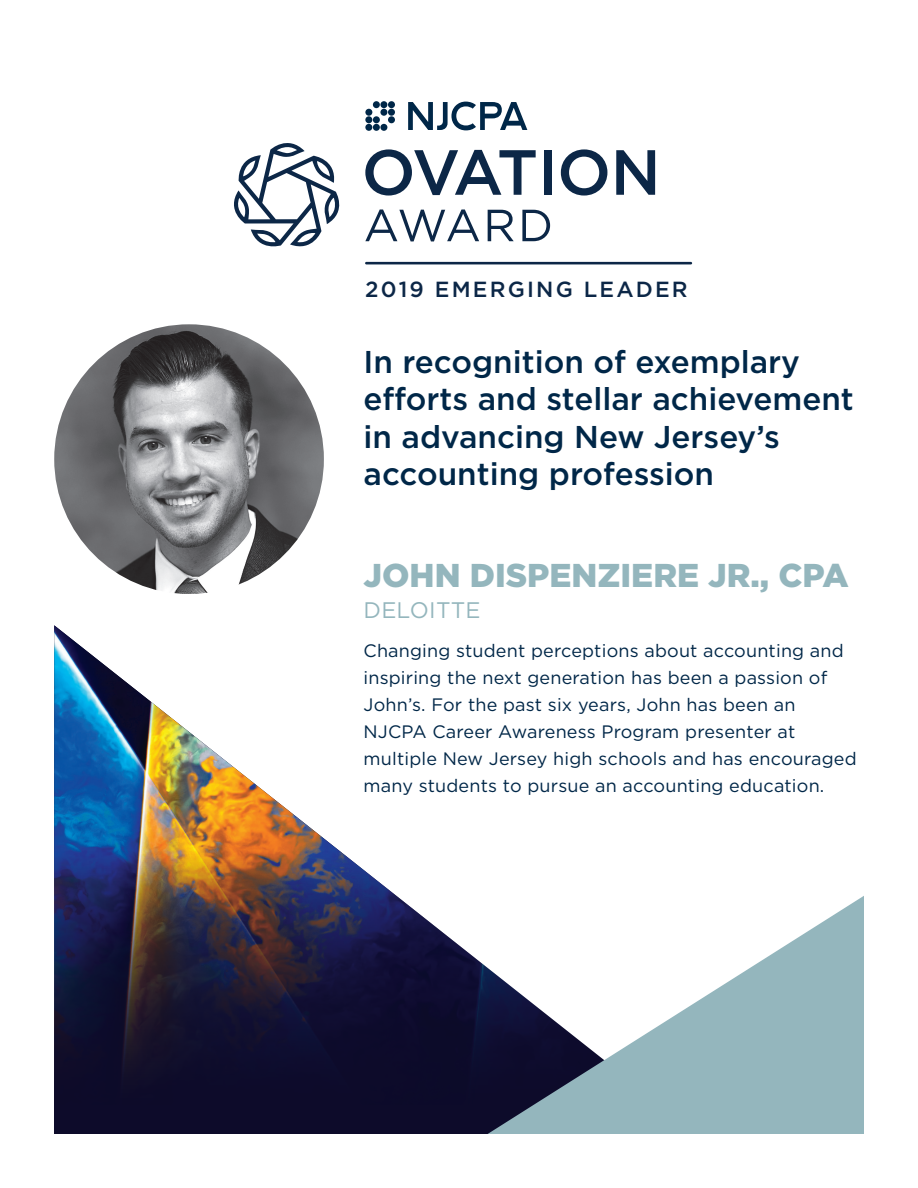
<style>
.page{position:relative;width:918px;height:1188px;background:#fff}
.page>*{position:absolute;margin:0;border:0;box-sizing:border-box;transform-origin:0 0}
.AWARD_RECIPIENT{font:900 33px "Gotham";color:#94b6bd}
.t1{font:500 31.5px/37.5px "Gotham";color:#002748}
.AWARD_RECIPIENT-2{font:22.5px "Gotham";letter-spacing:.01em;color:#94b6bd}
.t2{font:500 21.9px "Gotham";letter-spacing:.1em;color:#0c2747}
.t3{font:18px/27px "Gotham";letter-spacing:.01em;color:#002748}
</style>
<div class="page">
<img style="left:54px;top:324px;width:270px;height:270px;border-radius:135px">
<div style="left:54px;top:1122px;width:434px;height:12px;background:#0d0b2a"></div>
<img style="left:54px;top:625px;width:434px;height:497px">
<svg style="left:488px;top:896px;width:376px;height:238px;fill:#94b6bd"></svg>
<hr style="left:365px;top:262px;width:327px;height:2px;background:#0c2747">
<div style="left:388px;top:101px;width:7px;height:7px;background:#002748;border-radius:50%"></div>
<div style="left:388px;top:109px;width:7px;height:7px;background:#002748;border-radius:50%"></div>
<div style="left:380px;top:101px;width:7px;height:7px;background:#002748;border-radius:50%"></div>
<div style="left:380px;top:109px;width:7px;height:7px;background:#002748;border-radius:50%"></div>
<div style="left:373px;top:101px;width:7px;height:7px;background:#002748;border-radius:50%"></div>
<div style="left:365px;top:109px;width:7px;height:7px;background:#002748;border-radius:50%"></div>
<svg style="left:616px;top:150px;width:39px;height:45px"></svg>
<div style="left:388px;top:116px;width:7px;height:7px;background:#002748;border-radius:50%"></div>
<div style="left:373px;top:116px;width:7px;height:7px;background:#002748;border-radius:50%"></div>
<div style="left:365px;top:116px;width:7px;height:7px;background:#002748;border-radius:50%"></div>
<div style="left:380px;top:124px;width:7px;height:7px;background:#002748;border-radius:50%"></div>
<div style="left:373px;top:124px;width:7px;height:7px;background:#002748;border-radius:50%"></div>
<div style="left:365px;top:124px;width:7px;height:7px;background:#002748;border-radius:50%"></div>
<svg style="left:408px;top:102px;width:119px;height:28px"></svg>
<svg style="left:365px;top:149px;width:171px;height:47px"></svg>
<div style="left:544px;top:150px;width:8px;height:45px;background:#0c2747"></div>
<svg style="left:561px;top:149px;width:46px;height:47px"></svg>
<svg style="left:365px;top:210px;width:114px;height:31px"></svg>
<svg style="left:488px;top:210px;width:26px;height:31px"></svg>
<svg style="left:522px;top:210px;width:28px;height:31px"></svg>
<svg style="left:234px;top:143px;width:106px;height:104px"></svg>
<p class="t2" style="left:365px;top:274px;width:324px">2019 EMERGING LEADER</p>
<p class="t1" style="left:364px;top:342px;width:492px">In recognition of exemplary efforts and stellar achievement in advancing New Jersey’s accounting profession</p>
<p class="AWARD_RECIPIENT" style="left:364px;top:553px;width:487px">JOHN DISPENZIERE JR., CPA</p>
<p class="AWARD_RECIPIENT-2" style="left:364px;top:596px;width:119px">DELOITTE</p>
<p class="t3" style="left:364px;top:636px;width:495px">Changing student perceptions about accounting and inspiring the next generation has been a passion of John’s. For the past six years, John has been an NJCPA Career Awareness Program presenter at multiple New Jersey high schools and has encouraged many students to pursue an accounting education.</p>
</div>
